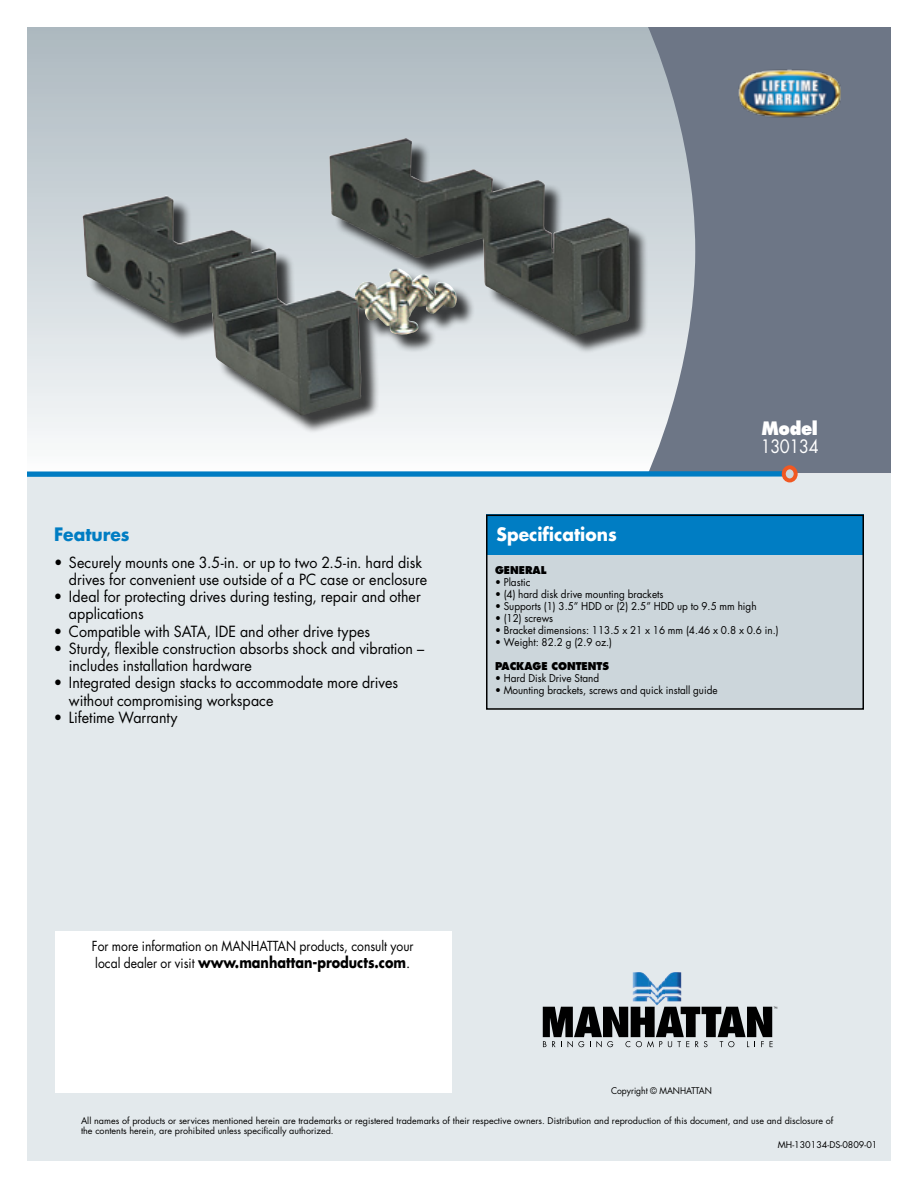
<style>
.page{position:relative;width:918px;height:1188px;background:#fff}
.page>*{position:absolute;margin:0;border:0;box-sizing:border-box;transform-origin:0 0}
.t1{font:700 18px "Futura Std";color:#fff;scale:.95 1}
.t2{font:700 18px "Futura Std";color:#007dc3;scale:.95 1}
.t3{font:18px "Futura Std";letter-spacing:-.025em;color:#fff;scale:.9 1}
.t4{font:800 18px "Futura Std";color:#fff;scale:.9 1}
.t5{font:15px/17.2px "Futura Std";color:#000;scale:.95 1}
.t6{font:700 15px "Futura Std";color:#000;scale:.85 1}
.t7{font:13.5px "Futura Std";color:#000;scale:.9 1}
.t8{font:10.5px "Futura Std";color:#000;scale:.95 1}
.t9{font:800 10.5px "Futura Std";color:#000;scale:.95 1}
.t10{font:9px/10.5px "Futura Std";color:#000}
.t11{font:9px "Futura Std";color:#000;scale:.95 1}
.s1{font-weight:400;font-size:13.5px}
.s2{font-weight:400}
</style>
<div class="page">
<div style="left:27px;top:27px;width:675px;height:445px;background:linear-gradient(to bottom,#abb8bf,#f9fbfc)"></div>
<div style="left:648px;top:27px;width:243px;height:446px;background:#6d7686"></div>
<div style="left:27px;top:474px;width:864px;height:687px;background:#e3e9ec"></div>
<div style="left:487px;top:515px;width:377px;height:194px;background:#ccd6db"></div>
<div style="left:27px;top:471px;width:756px;height:6px;background:#007cc2"></div>
<div style="left:784px;top:467px;width:12px;height:13px;background:#ccd6db;border-radius:50%"></div>
<div style="left:782px;top:465px;width:16px;height:17px;border:4px solid #f15822;border-radius:50%"></div>
<div style="left:486px;top:514px;width:378px;height:41px;background:#007dc3"></div>
<div style="left:486px;top:515px;width:378px;height:195px;border:2px solid #000"></div>
<div style="left:55px;top:931px;width:396px;height:162px;background:#fff"></div>
<img style="left:738px;top:69px;width:103px;height:49px">
<img style="left:633px;top:972px;width:16px;height:30px">
<img style="left:665px;top:972px;width:16px;height:30px">
<img style="left:649px;top:979px;width:3px;height:21px">
<img style="left:662px;top:979px;width:3px;height:21px">
<img style="left:652px;top:982px;width:3px;height:21px">
<img style="left:659px;top:982px;width:3px;height:21px">
<img style="left:655px;top:986px;width:4px;height:20px">
<svg style="left:543px;top:1007px;width:234px;height:40px"></svg>
<div style="left:85px;top:140px;width:669px;height:367px;background:#000;opacity:.75"></div>
<img style="left:80px;top:138px;width:550px;height:279px">
<p class="t2" style="left:54px;top:523px;width:81px">Features</p>
<p class="t5" style="left:69px;top:554px;width:379px;text-indent:-15px">• Securely mounts one 3.5-in. or up to two 2.5-in. hard disk drives for convenient use outside of a PC case or enclosure</p>
<p class="t5" style="left:69px;top:588px;width:372px;text-indent:-15px">• Ideal for protecting drives during testing, repair and other applications</p>
<p class="t5" style="left:54px;top:623px;width:334px">• Compatible with SATA, IDE and other drive types</p>
<p class="t5" style="left:69px;top:640px;width:375px;text-indent:-15px">• Sturdy, flexible construction absorbs shock and vibration – includes installation hardware</p>
<p class="t5" style="left:69px;top:674px;width:348px;text-indent:-15px">• Integrated design stacks to accommodate more drives without compromising workspace</p>
<p class="t5" style="left:54px;top:709px;width:132px">• Lifetime Warranty</p>
<p class="t1" style="left:496px;top:523px;width:128px">Specifications</p>
<p class="t4" style="left:761px;top:417px;width:64px">MODEL</p>
<p class="t3" style="left:761px;top:435px;width:66px">130134</p>
<p class="t9" style="left:495px;top:564px;width:56px">GENERAL</p>
<p class="t8" style="left:495px;top:576px;width:39px">• Plastic</p>
<p class="t8" style="left:495px;top:588px;width:179px">• (4) hard disk drive mounting brackets</p>
<p class="t8" style="left:495px;top:600px;width:277px">• Supports (1) 3.5” HDD or (2) 2.5” HDD up to 9.5 mm high</p>
<p class="t8" style="left:495px;top:612px;width:63px">• (12) screws</p>
<p class="t8" style="left:495px;top:624px;width:300px">• Bracket dimensions: 113.5 x 21 x 16 mm (4.46 x 0.8 x 0.6 in.)</p>
<p class="t8" style="left:495px;top:636px;width:125px">• Weight: 82.2 g (2.9 oz.)</p>
<p class="t9" style="left:495px;top:660px;width:120px">PACKAGE CONTENTS</p>
<p class="t8" style="left:495px;top:672px;width:111px">• Hard Disk Drive Stand</p>
<p class="t8" style="left:495px;top:684px;width:236px">• Mounting brackets, screws and quick install guide</p>
<p class="t7" style="left:92px;top:938px;width:359px">For more information on MANHATTAN products, consult your</p>
<p class="t6" style="left:95px;top:952px;width:372px"><span class="s1">local dealer or visit</span> www.manhattan-products.com<span class="s2">.</span></p>
<p class="t11" style="left:611px;top:1084px;width:108px">Copyright © MANHATTAN</p>
<p class="t10" style="left:81px;top:1115px;width:754px">All names of products or services mentioned herein are trademarks or registered trademarks of their respective owners. Distribution and reproduction of this document, and use and disclosure of the contents herein, are prohibited unless specifically authorized.</p>
<p class="t10" style="left:778px;top:1139px;width:101px">MH-130134-DS-0809-01</p>
</div>
